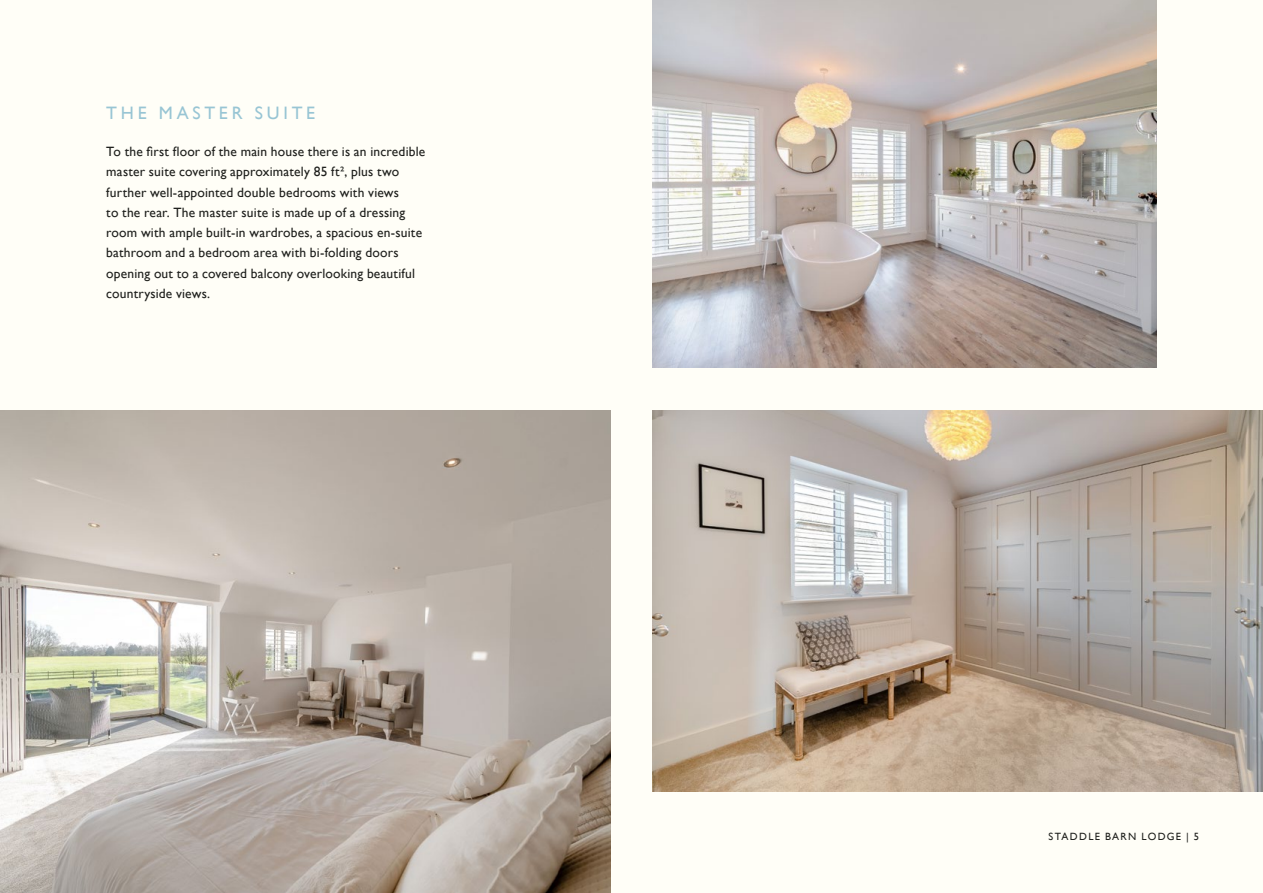
<style>
.page{position:relative;width:1263px;height:893px;background:#fffef7}
.page>*{position:absolute;margin:0;border:0;box-sizing:border-box;transform-origin:0 0}
.Small_headers{font:18px "Gill Sans";letter-spacing:.21em;color:#98c5d4}
.Body_copy{font:13.5px/20.2px "Gill Sans";letter-spacing:.015em;color:#1e1f1c}
.t1{font:10.5px "Gill Sans";letter-spacing:.125em;color:#1e1f1c}
</style>
<div class="page">
<img style="left:0;top:410px;width:610px;height:483px">
<img style="left:653px;top:0;width:504px;height:368px">
<img style="left:653px;top:410px;width:610px;height:381px">
<p class="Small_headers" style="left:106px;top:102px;width:210px">THE MASTER SUITE</p>
<p class="Body_copy" style="left:106px;top:141px;width:320px">To the first floor of the main house there is an incredible master suite covering approximately 85 ft², plus two further well-appointed double bedrooms with views<br>to the rear. The master suite is made up of a dressing room with ample built-in wardrobes, a spacious en-suite bathroom and a bedroom area with bi-folding doors opening out to a covered balcony overlooking beautiful countryside views.</p>
<p class="t1" style="left:1048px;top:830px;width:152px">STADDLE BARN LODGE | 5</p>
</div>
